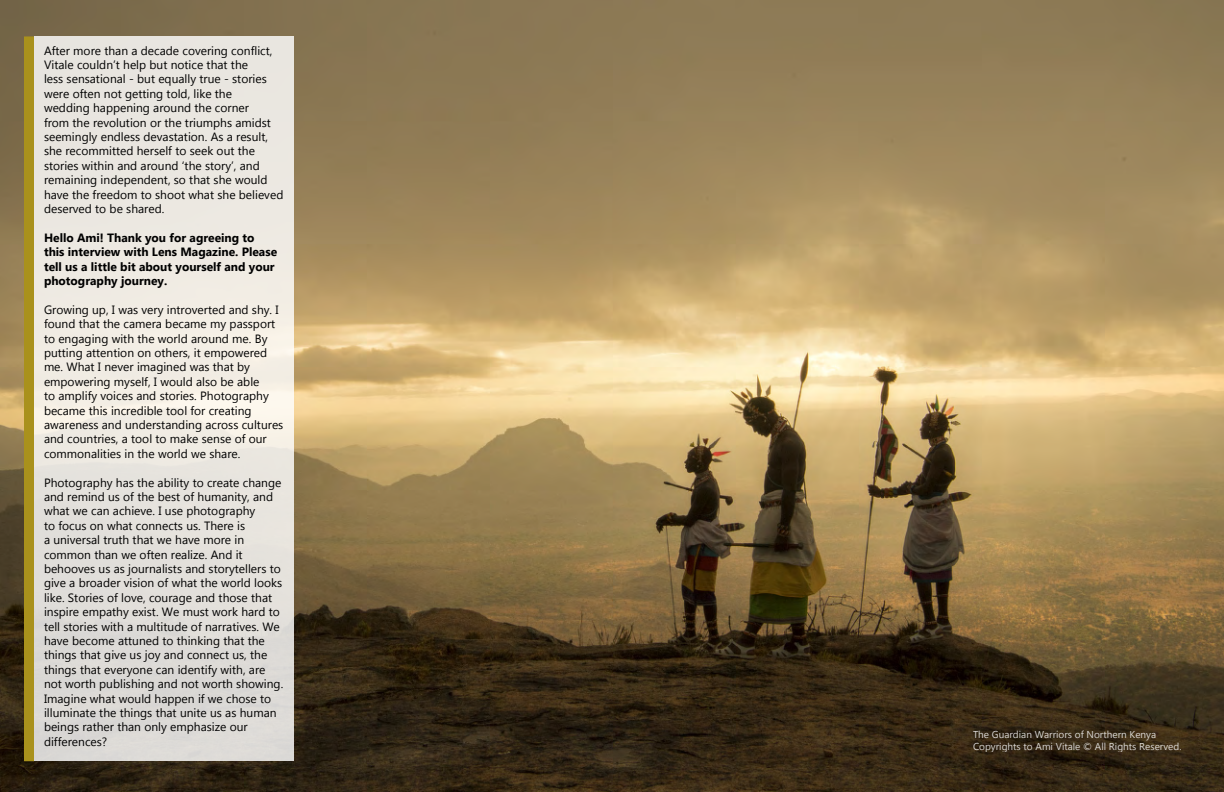
<style>
.page{position:relative;width:1224px;height:792px;background:#fff}
.page>*{position:absolute;margin:0;border:0;box-sizing:border-box;transform-origin:0 0}
.t1{font:12px/14.4px "Myanmar Text";color:#000}
.t2{font:700 12px/14.4px "Myanmar Text";color:#000}
.t3{font:10px/12px "Myanmar Text";color:#fff}
</style>
<div class="page">
<img style="left:0;top:0;width:1224px;height:792px">
<svg style="left:34px;top:36px;width:260px;height:725px;background:#e8e4de"></svg>
<div style="left:24px;top:36px;width:10px;height:725px;background:#a9911c"></div>
<p class="t1" style="left:44px;top:43px;width:241px">After more than a decade covering conflict, Vitale couldn’t help but notice that the<br>less sensational - but equally true - stories were often not getting told, like the<br>wedding happening around the corner<br>from the revolution or the triumphs amidst seemingly endless devastation. As a result, she recommitted herself to seek out the stories within and around ‘the story’, and remaining independent, so that she would have the freedom to shoot what she believed deserved to be shared.</p>
<p class="t2" style="left:44px;top:230px;width:235px">Hello Ami! Thank you for agreeing to this interview with Lens Magazine. Please tell us a little bit about yourself and your photography journey.</p>
<p class="t1" style="left:44px;top:302px;width:241px">Growing up, I was very introverted and shy. I found that the camera became my passport to engaging with the world around me. By putting attention on others, it empowered me. What I never imagined was that by empowering myself, I would also be able<br>to amplify voices and stories. Photography became this incredible tool for creating awareness and understanding across cultures and countries, a tool to make sense of our commonalities in the world we share.</p>
<p class="t1" style="left:44px;top:475px;width:241px">Photography has the ability to create change and remind us of the best of humanity, and what we can achieve. I use photography<br>to focus on what connects us. There is<br>a universal truth that we have more in common than we often realize. And it behooves us as journalists and storytellers to give a broader vision of what the world looks like. Stories of love, courage and those that inspire empathy exist. We must work hard to tell stories with a multitude of narratives. We have become attuned to thinking that the things that give us joy and connect us, the things that everyone can identify with, are not worth publishing and not worth showing.<br>Imagine what would happen if we chose to illuminate the things that unite us as human beings rather than only emphasize our differences?</p>
<p class="t3" style="left:973px;top:728px;width:210px">The Guardian Warriors of Northern Kenya<br>Copyrights to Ami Vitale © All Rights Reserved.</p>
</div>
